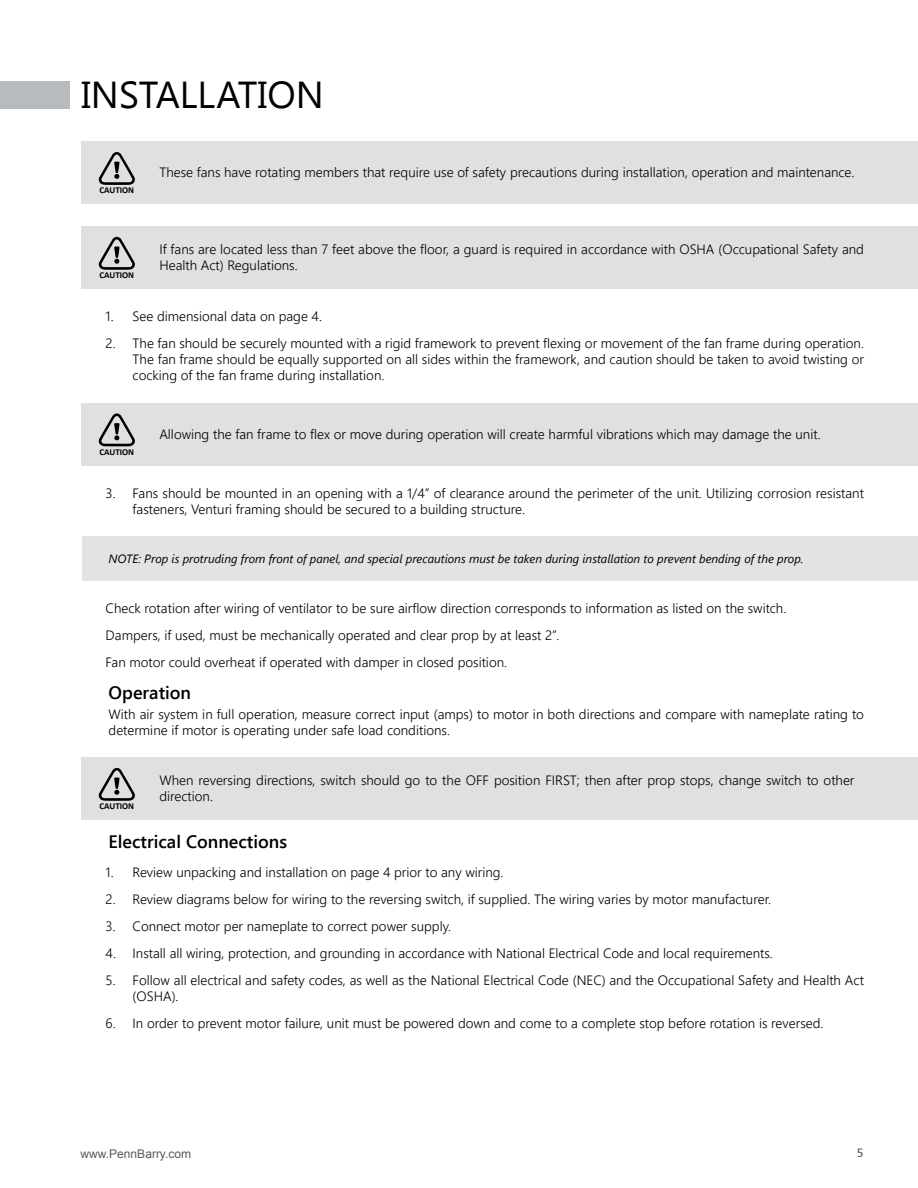
<style>
.page{position:relative;width:918px;height:1188px;background:#fff}
.page>*{position:absolute;margin:0;border:0;box-sizing:border-box;transform-origin:0 0}
.t1{font:37.5px "Segoe UI";color:#000}
.t2{font:600 18px "Segoe UI";color:#000}
.t3{font:300 13.5px/16.2px "Segoe UI";color:#000}
.t4{font:italic 12px "Segoe UI";color:#000}
.t5{font:12px "Arial";color:#58595b}
.t6{font:12px "Frutiger Fhg";color:#58595b}
.t7{font:700 9px "Calibri";color:#000}
</style>
<div class="page">
<div style="left:0;top:81px;width:70px;height:27px;background:#b8bbbd"></div>
<div style="left:82px;top:536px;width:836px;height:44px;background:#dfe1df"></div>
<div style="left:81px;top:141px;width:837px;height:63px;background:#dcddde"></div>
<div style="left:81px;top:403px;width:837px;height:62px;background:#dcddde"></div>
<div style="left:81px;top:757px;width:837px;height:63px;background:#dcddde"></div>
<div style="left:81px;top:226px;width:837px;height:63px;background:#dcddde"></div>
<svg style="left:98px;top:152px;width:37px;height:33px"></svg>
<svg style="left:98px;top:413px;width:37px;height:33px"></svg>
<svg style="left:98px;top:768px;width:37px;height:33px"></svg>
<svg style="left:98px;top:237px;width:37px;height:33px"></svg>
<h1 class="t1" style="left:81px;top:69px;width:244px">INSTALLATION</h1>
<p class="t7" style="left:99px;top:184px;width:36px">CAUTION</p>
<p class="t7" style="left:99px;top:269px;width:36px">CAUTION</p>
<p class="t3" style="left:159px;top:164px;width:697px">These fans have rotating members that require use of safety precautions during installation, operation and maintenance.</p>
<p class="t3" style="left:159px;top:241px;width:706px">If fans are located less than 7 feet above the floor, a guard is required in accordance with OSHA (Occupational Safety and<br>Health Act) Regulations.</p>
<p class="t3" style="left:106px;top:307px;width:218px">1. See dimensional data on page 4.</p>
<p class="t3" style="left:133px;top:334px;width:733px;text-align:justify;text-indent:-27px">2. The fan should be securely mounted with a rigid framework to prevent flexing or movement of the fan frame during operation.<br>The fan frame should be equally supported on all sides within the framework, and caution should be taken to avoid twisting or cocking of the fan frame during installation.</p>
<p class="t7" style="left:99px;top:446px;width:36px">CAUTION</p>
<p class="t3" style="left:159px;top:426px;width:663px">Allowing the fan frame to flex or move during operation will create harmful vibrations which may damage the unit.</p>
<p class="t3" style="left:133px;top:484px;width:733px;text-indent:-27px">3. Fans should be mounted in an opening with a 1/4” of clearance around the perimeter of the unit. Utilizing corrosion resistant fasteners, Venturi framing should be secured to a building structure.</p>
<p class="t4" style="left:109px;top:550px;width:696px">NOTE: Prop is protruding from front of panel, and special precautions must be taken during installation to prevent bending of the prop.</p>
<p class="t3" style="left:106px;top:594px;width:682px;line-height:27px">Check rotation after wiring of ventilator to be sure airflow direction corresponds to information as listed on the switch.<br>Dampers, if used, must be mechanically operated and clear prop by at least 2”.<br>Fan motor could overheat if operated with damper in closed position.</p>
<h2 class="t2" style="left:109px;top:680px;width:84px">Operation</h2>
<p class="t3" style="left:109px;top:705px;width:757px">With air system in full operation, measure correct input (amps) to motor in both directions and compare with nameplate rating to determine if motor is operating under safe load conditions.</p>
<p class="t7" style="left:99px;top:800px;width:36px">CAUTION</p>
<p class="t3" style="left:159px;top:772px;width:697px">When reversing directions, switch should go to the OFF position FIRST; then after prop stops, change switch to other direction.</p>
<h2 class="t2" style="left:109px;top:829px;width:180px">Electrical Connections</h2>
<p class="t3" style="left:106px;top:864px;width:399px">1. Review unpacking and installation on page 4 prior to any wiring.</p>
<p class="t3" style="left:106px;top:891px;width:667px">2. Review diagrams below for wiring to the reversing switch, if supplied. The wiring varies by motor manufacturer.</p>
<p class="t3" style="left:106px;top:918px;width:347px">3. Connect motor per nameplate to correct power supply.</p>
<p class="t3" style="left:106px;top:945px;width:669px">4. Install all wiring, protection, and grounding in accordance with National Electrical Code and local requirements.</p>
<p class="t3" style="left:133px;top:972px;width:733px;text-indent:-27px">5. Follow all electrical and safety codes, as well as the National Electrical Code (NEC) and the Occupational Safety and Health Act (OSHA).</p>
<p class="t3" style="left:106px;top:1015px;width:719px">6. In order to prevent motor failure, unit must be powered down and come to a complete stop before rotation is reversed.</p>
<p class="t5" style="left:81px;top:1146px;width:112px">www.PennBarry.com</p>
<p class="t6" style="left:857px;top:1146px;width:8px">5</p>
</div>
